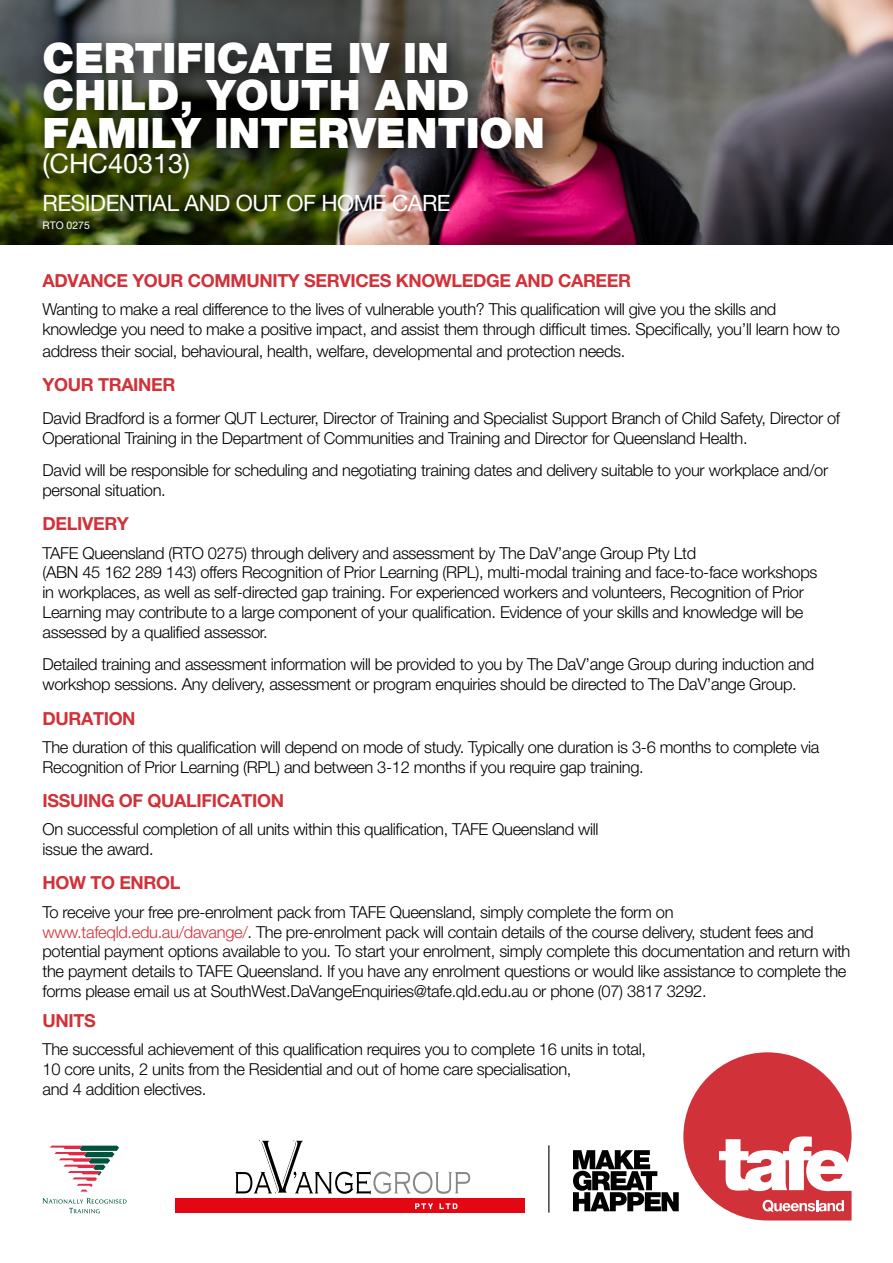
<style>
.page{position:relative;width:893px;height:1263px;background:#fff}
.page>*{position:absolute;margin:0;border:0;box-sizing:border-box;transform-origin:0 0}
.t1{font:900 42px/37.5px "Helvetica Neue LT Pro";color:#fff}
.t2{font:27px "Helvetica Neue LT Pro";color:#fff}
.t3{font:22.5px "Helvetica Neue LT Pro";letter-spacing:-.02em;color:#fff}
.t4{font:700 18px "Helvetica Neue LT Pro";letter-spacing:-.02em;color:#d13239}
.t5{font:300 16.5px/19.8px "Helvetica Neue LT Pro";letter-spacing:-.02em;color:#000}
.t6{font:10.5px "Helvetica Neue LT Pro";color:#fff}
.s1{color:#d13239}
</style>
<div class="page">
<svg style="left:235px;top:1140px;width:235px;height:55px"></svg>
<div style="left:175px;top:1198px;width:350px;height:15px;background:#e30613"></div>
<svg style="left:415px;top:1203px;width:18px;height:6px"></svg>
<svg style="left:439px;top:1203px;width:18px;height:6px"></svg>
<svg style="left:50px;top:1145px;width:69px;height:46px"></svg>
<svg style="left:43px;top:1198px;width:84px;height:15px"></svg>
<hr style="left:548px;top:1145px;width:1px;height:67px;background:#000">
<svg style="left:573px;top:1052px;width:278px;height:168px"></svg>
<img style="left:466px;top:0;width:427px;height:244px">
<img style="left:0;top:0;width:466px;height:244px">
<div style="left:30px;top:28px;width:538px;height:173px;background:#000;opacity:.75"></div>
<h1 class="t1" style="left:43px;top:39px;width:504px">CERTIFICATE IV IN<br>CHILD, YOUTH AND<br>FAMILY INTERVENTION</h1>
<h2 class="t2" style="left:43px;top:147px;width:149px">(CHC40313)</h2>
<h3 class="t3" style="left:43px;top:189px;width:410px">RESIDENTIAL AND OUT OF HOME CARE</h3>
<p class="t6" style="left:43px;top:219px;width:49px">RTO 0275</p>
<p class="t4" style="left:43px;top:270px;width:590px">ADVANCE YOUR COMMUNITY SERVICES KNOWLEDGE AND CAREER</p>
<p class="t5" style="left:43px;top:299px;width:799px">Wanting to make a real difference to the lives of vulnerable youth? This qualification will give you the skills and knowledge you need to make a positive impact, and assist them through difficult times. Specifically, you’ll learn how to</p>
<p class="t5" style="left:43px;top:341px;width:584px">address their social, behavioural, health, welfare, developmental and protection needs.</p>
<p class="t4" style="left:43px;top:374px;width:135px">YOUR TRAINER</p>
<p class="t5" style="left:43px;top:408px;width:799px">David Bradford is a former QUT Lecturer, Director of Training and Specialist Support Branch of Child Safety, Director of<br>Operational Training in the Department of Communities and Training and Director for Queensland Health.</p>
<p class="t5" style="left:43px;top:460px;width:787px">David will be responsible for scheduling and negotiating training dates and delivery suitable to your workplace and/or personal situation.</p>
<p class="t4" style="left:43px;top:513px;width:88px">DELIVERY</p>
<p class="t5" style="left:43px;top:542px;width:776px">TAFE Queensland (RTO 0275) through delivery and assessment by The DaV’ange Group Pty Ltd<br>(ABN 45 162 289 143) offers Recognition of Prior Learning (RPL), multi-modal training and face-to-face workshops in workplaces, as well as self-directed gap training. For experienced workers and volunteers, Recognition of Prior Learning may contribute to a large component of your qualification. Evidence of your skills and knowledge will be assessed by a qualified assessor.</p>
<p class="t5" style="left:43px;top:654px;width:773px">Detailed training and assessment information will be provided to you by The DaV’ange Group during induction and workshop sessions. Any delivery, assessment or program enquiries should be directed to The DaV’ange Group.</p>
<p class="t4" style="left:43px;top:707px;width:95px">DURATION</p>
<p class="t5" style="left:43px;top:737px;width:778px">The duration of this qualification will depend on mode of study. Typically one duration is 3-6 months to complete via<br>Recognition of Prior Learning (RPL) and between 3-12 months if you require gap training.</p>
<p class="t4" style="left:43px;top:789px;width:243px">ISSUING OF QUALIFICATION</p>
<p class="t5" style="left:43px;top:819px;width:558px">On successful completion of all units within this qualification, TAFE Queensland will issue the award.</p>
<p class="t4" style="left:43px;top:872px;width:140px">HOW TO ENROL</p>
<p class="t5" style="left:43px;top:902px;width:809px">To receive your free pre-enrolment pack from TAFE Queensland, simply complete the form on <span class="s1">www.tafeqld.edu.au/davange/</span>. The pre-enrolment pack will contain details of the course delivery, student fees and potential payment options available to you. To start your enrolment, simply complete this documentation and return with the payment details to TAFE Queensland. If you have any enrolment questions or would like assistance to complete the forms please email us at SouthWest.DaVangeEnquiries@tafe.qld.edu.au or phone (07) 3817 3292.</p>
<p class="t4" style="left:43px;top:1009px;width:55px">UNITS</p>
<p class="t5" style="left:43px;top:1039px;width:605px">The successful achievement of this qualification requires you to complete 16 units in total,<br>10 core units, 2 units from the Residential and out of home care specialisation,<br>and 4 addition electives.</p>
</div>
